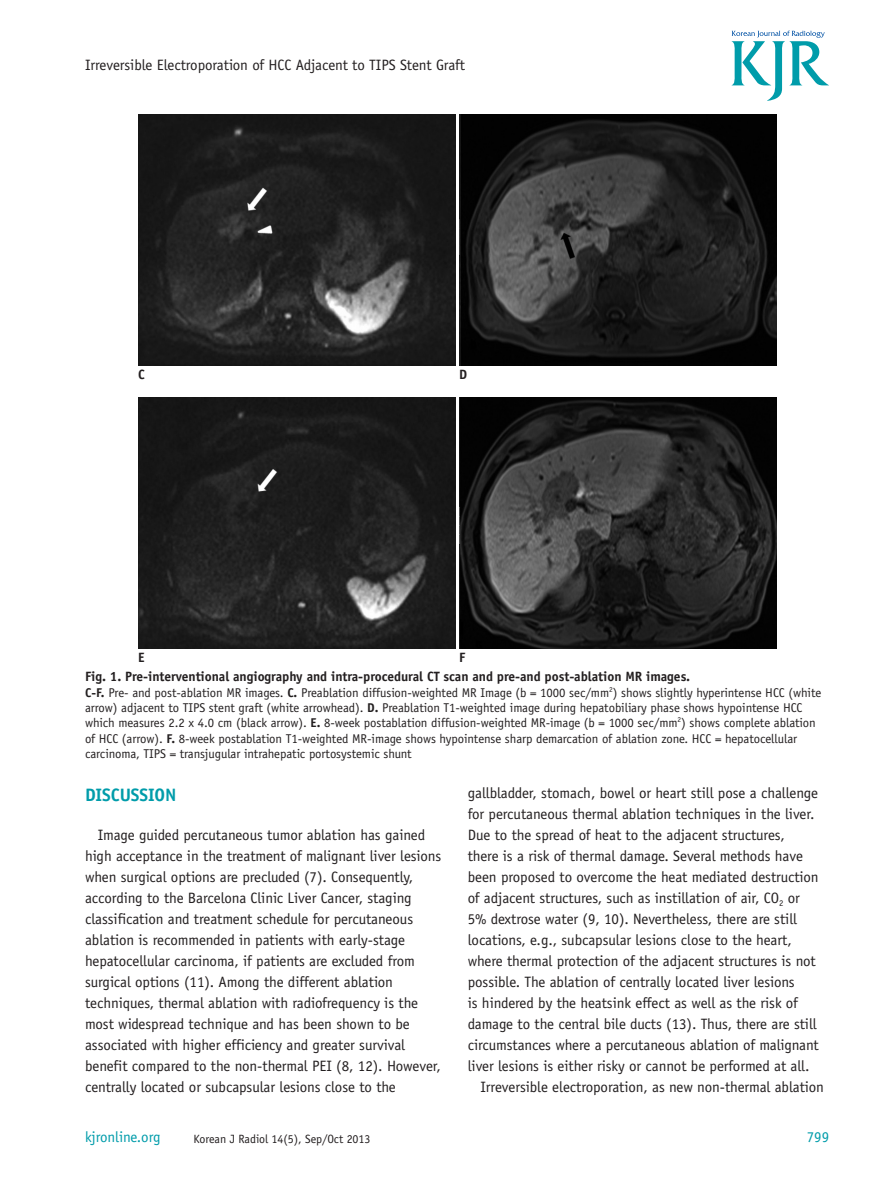
<style>
.page{position:relative;width:893px;height:1191px;background:#fff}
.page>*{position:absolute;margin:0;border:0;box-sizing:border-box;transform-origin:0 0}
.t1{font:700 18px "Officina Sans Std";letter-spacing:-.005em;color:#009caa}
.t2{font:15px/21px "Officina Sans Std";letter-spacing:-.005em;color:#231f20}
.t3{font:15px "Officina Sans Std";letter-spacing:-.005em;color:#009caa}
.t4{font:700 13.5px/19px "Officina Sans Std";letter-spacing:-.005em;color:#231f20}
.t5{font:12.75px/15.3px "Officina Sans Std";letter-spacing:-.005em;color:#231f20}
.t6{font:12px "Officina Sans Std";letter-spacing:-.005em;color:#231f20}
.s1{font-weight:700}
</style>
<div class="page">
<svg style="left:732px;top:31px;width:97px;height:70px"></svg>
<img style="left:138px;top:398px;width:317px;height:250px">
<img style="left:459px;top:398px;width:317px;height:250px">
<img style="left:138px;top:115px;width:317px;height:251px">
<img style="left:459px;top:115px;width:317px;height:251px">
<p class="t2" style="left:85px;top:54px;width:382px">Irreversible Electroporation of HCC Adjacent to TIPS Stent Graft</p>
<p class="t4" style="left:138px;top:365px;width:8px">C</p>
<p class="t4" style="left:459px;top:365px;width:10px">D</p>
<p class="t4" style="left:85px;top:648px;width:607px;text-indent:374px">F<br>Fig. 1. Pre-interventional angiography and intra-procedural CT scan and pre-and post-ablation MR images.</p>
<p class="t5" style="left:85px;top:685px;width:738px"><span class="s1">C-F.</span> Pre- and post-ablation MR images. <span class="s1">C.</span> Preablation diffusion-weighted MR Image (b = 1000 sec/mm<sup>2</sup>) shows slightly hyperintense HCC (white arrow) adjacent to TIPS stent graft (white arrowhead). <span class="s1">D.</span> Preablation T1-weighted image during hepatobiliary phase shows hypointense HCC which measures 2.2 x 4.0 cm (black arrow). <span class="s1">E.</span> 8-week postablation diffusion-weighted MR-image (b = 1000 sec/mm<sup>2</sup>) shows complete ablation of HCC (arrow). <span class="s1">F.</span> 8-week postablation T1-weighted MR-image shows hypointense sharp demarcation of ablation zone. HCC = hepatocellular carcinoma, TIPS = transjugular intrahepatic portosystemic shunt</p>
<p class="t4" style="left:138px;top:648px;width:8px">E</p>
<p class="t1" style="left:85px;top:783px;width:93px">DISCUSSION</p>
<p class="t2" style="left:85px;top:824px;width:358px;text-indent:13px">Image guided percutaneous tumor ablation has gained high acceptance in the treatment of malignant liver lesions when surgical options are precluded (7). Consequently, according to the Barcelona Clinic Liver Cancer, staging classification and treatment schedule for percutaneous ablation is recommended in patients with early-stage hepatocellular carcinoma, if patients are excluded from surgical options (11). Among the different ablation techniques, thermal ablation with radiofrequency is the most widespread technique and has been shown to be associated with higher efficiency and greater survival benefit compared to the non-thermal PEI (8, 12). However, centrally located or subcapsular lesions close to the</p>
<p class="t2" style="left:468px;top:782px;width:352px">gallbladder, stomach, bowel or heart still pose a challenge</p>
<p class="t2" style="left:468px;top:803px;width:348px">for percutaneous thermal ablation techniques in the liver.</p>
<p class="t2" style="left:468px;top:824px;width:319px">Due to the spread of heat to the adjacent structures,</p>
<p class="t2" style="left:468px;top:845px;width:337px">there is a risk of thermal damage. Several methods have</p>
<p class="t2" style="left:468px;top:866px;width:352px">been proposed to overcome the heat mediated destruction</p>
<p class="t2" style="left:468px;top:887px;width:334px">of adjacent structures, such as instillation of air, CO<sub>2</sub> or</p>
<p class="t2" style="left:468px;top:908px;width:331px">5% dextrose water (9, 10). Nevertheless, there are still</p>
<p class="t2" style="left:468px;top:929px;width:326px">locations, e.g., subcapsular lesions close to the heart,</p>
<p class="t2" style="left:468px;top:950px;width:350px">where thermal protection of the adjacent structures is not</p>
<p class="t2" style="left:468px;top:971px;width:328px">possible. The ablation of centrally located liver lesions</p>
<p class="t2" style="left:468px;top:992px;width:332px">is hindered by the heatsink effect as well as the risk of</p>
<p class="t2" style="left:468px;top:1013px;width:350px">damage to the central bile ducts (13). Thus, there are still</p>
<p class="t2" style="left:468px;top:1034px;width:353px">circumstances where a percutaneous ablation of malignant</p>
<p class="t2" style="left:468px;top:1055px;width:343px">liver lesions is either risky or cannot be performed at all.</p>
<p class="t2" style="left:480px;top:1076px;width:345px">Irreversible electroporation, as new non-thermal ablation</p>
<p class="t3" style="left:85px;top:1128px;width:77px">kjronline.org</p>
<p class="t6" style="left:194px;top:1132px;width:178px">Korean J Radiol 14(5), Sep/Oct 2013</p>
<p class="t3" style="left:807px;top:1128px;width:24px">799</p>
</div>
